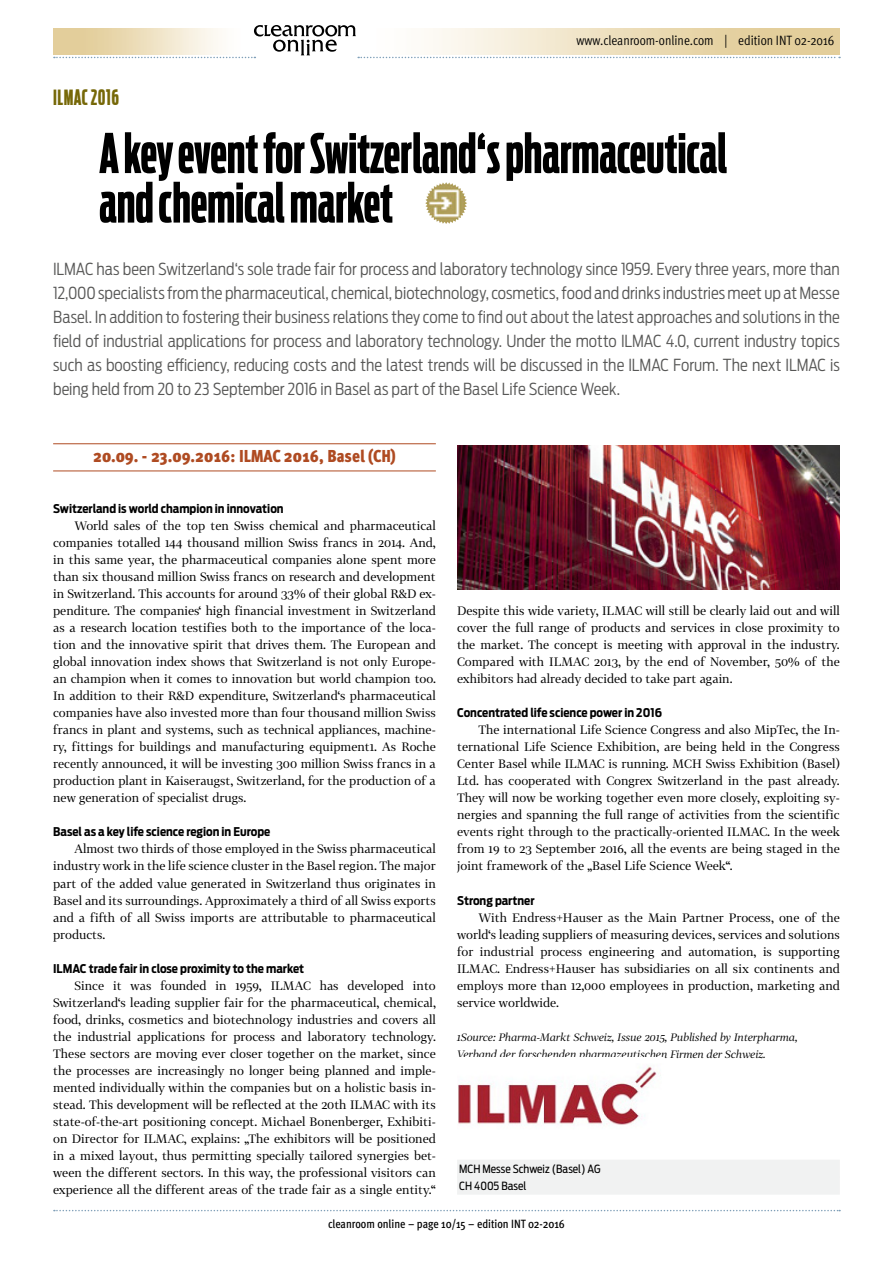
<style>
.page{position:relative;width:893px;height:1263px;background:#fff}
.page>*{position:absolute;margin:0;border:0;box-sizing:border-box;transform-origin:0 0}
.HL_36_33_Antenna_Com{font:700 54px/49.5px "Antenna Comp";color:#000}
.HL_Sub_14_Antenna_co{font:700 21px "Antenna Comp";letter-spacing:.025em;color:#766808}
.Termin_Highlight_11{font:900 condensed 17.25px "Meta OT";letter-spacing:-.005em;color:#af4b22}
.Kapiteleinstieg_11_1{font:300 16.5px/24px "Antenna Cond";color:#575756;text-align:justify}
.t1{font:13.5px "Meta OT Cond Norm";color:#000}
.Copy_Body_8{font:12px/17px "Tabac G2";color:#000;text-align:justify}
.ZwischenHL_8{font:700 12px "Antenna Cond";color:#000}
.t2{font:500 condensed 12px "Meta OT";color:#000}
.Adresse_7_5_blaugrau{font:11.25px "Antenna Cond";color:#000}
.Bildunterschrift___Q{font:italic 10.5px/17px "Tabac G2";color:#000}
</style>
<div class="page">
<svg style="left:54px;top:1210px;width:786px;height:1px"></svg>
<svg style="left:54px;top:25px;width:786px;height:33px"></svg>
<hr style="left:53px;top:443px;width:383px;height:1px;background:#af4b22">
<hr style="left:53px;top:471px;width:383px;height:1px;background:#af4b22">
<div style="left:457px;top:1160px;width:383px;height:18px;background:#f1f2f2"></div>
<div style="left:457px;top:1177px;width:383px;height:18px;background:#f1f2f2"></div>
<img style="left:458px;top:1066px;width:203px;height:60px">
<img style="left:425px;top:182px;width:42px;height:42px">
<img style="left:457px;top:445px;width:383px;height:145px">
<p class="t1" style="left:576px;top:32px;width:260px">www.cleanroom-online.com | edition INT 02-2016</p>
<p class="HL_Sub_14_Antenna_co" style="left:53px;top:86px;width:67px">ILMAC 2016</p>
<p class="HL_36_33_Antenna_Com" style="left:99px;top:129px;width:630px">A key event for Switzerland‘s pharmaceutical and chemical market</p>
<p class="Kapiteleinstieg_11_1" style="left:53px;top:257px;width:788px">ILMAC has been Switzerland‘s sole trade fair for process and laboratory technology since 1959. Every three years, more than 12,000 specialists from the pharmaceutical, chemical, biotechnology, cosmetics, food and drinks industries meet up at Messe Basel. In addition to fostering their business relations they come to find out about the latest approaches and solutions in the field of industrial applications for process and laboratory technology. Under the motto ILMAC 4.0, current industry topics such as boosting efficiency, reducing costs and the latest trends will be discussed in the ILMAC Forum. The next ILMAC is being held from 20 to 23 September 2016 in Basel as part of the Basel Life Science Week.</p>
<p class="Termin_Highlight_11" style="left:93px;top:445px;width:304px">20.09. - 23.09.2016: ILMAC 2016, Basel (CH)</p>
<p class="ZwischenHL_8" style="left:53px;top:502px;width:232px">Switzerland is world champion in innovation</p>
<p class="Copy_Body_8" style="left:53px;top:517px;width:384px;text-indent:21px">World sales of the top ten Swiss chemical and pharmaceutical companies totalled 144 thousand million Swiss francs in 2014. And, in this same year, the pharmaceutical companies alone spent more than six thousand million Swiss francs on research and development in Switzerland. This accounts for around 33% of their global R&amp;D ex&shy;penditure. The companies‘ high financial investment in Switzerland as a research location testifies both to the importance of the loca&shy;tion and the innovative spirit that drives them. The European and global innovation index shows that Switzerland is not only Europe&shy;an champion when it comes to innovation but world champion too.<br>In addition to their R&amp;D expenditure, Switzerland‘s pharmaceutical companies have also invested more than four thousand million Swiss francs in plant and systems, such as technical appliances, machine&shy;ry, fittings for buildings and manufacturing equipment1. As Roche recently announced, it will be investing 300 million Swiss francs in a production plant in Kaiseraugst, Switzerland, for the production of a new generation of specialist drugs.</p>
<p class="ZwischenHL_8" style="left:53px;top:825px;width:219px">Basel as a key life science region in Europe</p>
<p class="Copy_Body_8" style="left:53px;top:840px;width:384px;text-indent:21px">Almost two thirds of those employed in the Swiss pharmaceutical industry work in the life science cluster in the Basel region. The major part of the added value generated in Switzerland thus originates in Basel and its surroundings. Approximately a third of all Swiss exports and a fifth of all Swiss imports are attributable to pharmaceutical products.</p>
<p class="ZwischenHL_8" style="left:53px;top:961px;width:253px">ILMAC trade fair in close proximity to the market</p>
<p class="Copy_Body_8" style="left:53px;top:976px;width:384px;text-indent:21px">Since it was founded in 1959, ILMAC has developed into Switzerland‘s leading supplier fair for the pharmaceutical, chemical, food, drinks, cosmetics and biotechnology industries and covers all the industrial applications for process and laboratory technology.<br>These sectors are moving ever closer together on the market, since the processes are increasingly no longer being planned and imple&shy;mented individually within the companies but on a holistic basis in&shy;stead. This development will be reflected at the 20th ILMAC with its state-of-the-art positioning concept. Michael Bonenberger, Exhibiti&shy;on Director for ILMAC, explains: „The exhibitors will be positioned in a mixed layout, thus permitting specially tailored synergies bet&shy;ween the different sectors. In this way, the professional visitors can experience all the different areas of the trade fair as a single entity.“</p>
<p class="Copy_Body_8" style="left:457px;top:602px;width:384px">Despite this wide variety, ILMAC will still be clearly laid out and will cover the full range of products and services in close proximity to the market. The concept is meeting with approval in the industry.<br>Compared with ILMAC 2013, by the end of November, 50% of the exhibitors had already decided to take part again.</p>
<p class="ZwischenHL_8" style="left:457px;top:706px;width:206px">Concentrated life science power in 2016</p>
<p class="Copy_Body_8" style="left:457px;top:721px;width:384px;text-indent:21px">The international Life Science Congress and also MipTec, the In&shy;ternational Life Science Exhibition, are being held in the Congress Center Basel while ILMAC is running. MCH Swiss Exhibition (Basel)<br>Ltd. has cooperated with Congrex Switzerland in the past already.<br>They will now be working together even more closely, exploiting sy&shy;nergies and spanning the full range of activities from the scientific events right through to the practically-oriented ILMAC. In the week from 19 to 23 September 2016, all the events are being staged in the joint framework of the „Basel Life Science Week“.</p>
<p class="ZwischenHL_8" style="left:457px;top:893px;width:79px">Strong partner</p>
<p class="Copy_Body_8" style="left:457px;top:908px;width:384px;text-indent:21px">With Endress+Hauser as the Main Partner Process, one of the world‘s leading suppliers of measuring devices, services and solutions for industrial process engineering and automation, is supporting ILMAC. Endress+Hauser has subsidiaries on all six continents and employs more than 12,000 employees in production, marketing and service worldwide.</p>
<p class="Bildunterschrift___Q" style="left:457px;top:1028px;width:342px">1Source: Pharma-Markt Schweiz, Issue 2015, Published by Interpharma,<br>Verband der forschenden pharmazeutischen Firmen der Schweiz.</p>
<p class="Adresse_7_5_blaugrau" style="left:459px;top:1162px;width:143px">MCH Messe Schweiz (Basel) AG</p>
<p class="Adresse_7_5_blaugrau" style="left:459px;top:1179px;width:69px">CH 4005 Basel</p>
<p class="t2" style="left:328px;top:1216px;width:238px">cleanroom online – page 10/15 – edition INT 02-2016</p>
</div>
